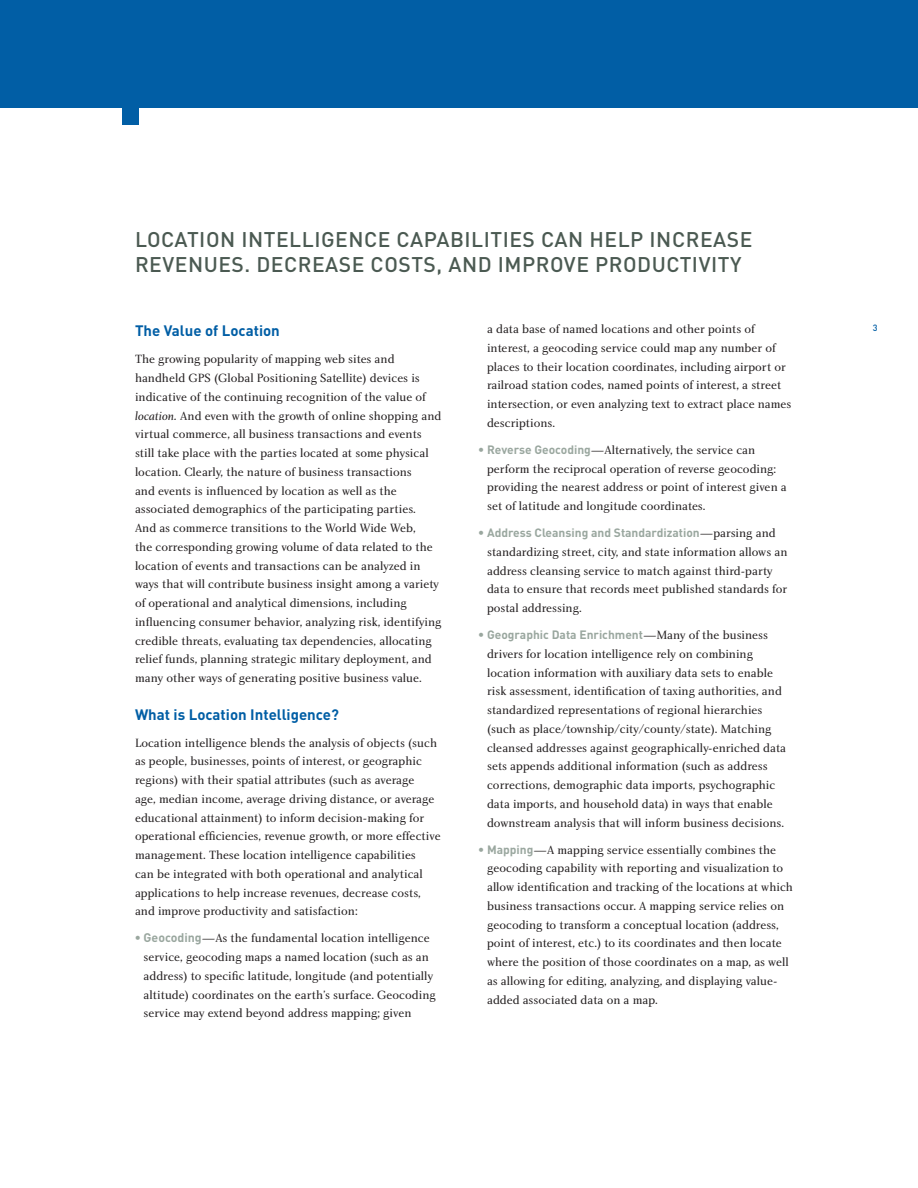
<style>
.page{position:relative;width:918px;height:1188px;background:#fff}
.page>*{position:absolute;margin:0;border:0;box-sizing:border-box;transform-origin:0 0}
.t1{font:500 21px/25.2px "DIN";letter-spacing:.025em;color:#4b5a52}
.t2{font:700 15px "DIN";color:#015ea5}
.t3{font:12.3px/18.8px "Charlotte Book Plain";color:#231f20}
.t4{font:700 12px "DIN";color:#9aa79f}
.t5{font:500 9px "DIN";color:#015ea5}
.s1{font-family:"Charlotte Book Italic Plain"}
.s2{color:#9aa79f}
.s3{font-family:"DIN";font-weight:700;color:#9aa79f}
.s4{font-family:"DIN";font-weight:700;font-size:12px;color:#9aa79f}
.s5{font-family:"Charlotte Book Plain";font-weight:400;font-size:12.3px}
.s6{font-family:"Charlotte Book Plain";font-weight:400;font-size:12.3px;color:#231f20}
</style>
<div class="page">
<div style="left:0;top:0;width:918px;height:108px;background:#015ea5"></div>
<div style="left:122px;top:108px;width:16px;height:16px;background:#015ea5"></div>
<p class="t1" style="left:135px;top:226px;width:619px">LOCATION INTELLIGENCE CAPABILITIES CAN HELP INCREASE<br>REVENUES. DECREASE COSTS, AND IMPROVE PRODUCTIVITY</p>
<p class="t2" style="left:135px;top:321px;width:146px">The Value of Location</p>
<p class="t3" style="left:135px;top:350px;width:308px">The growing popularity of mapping web sites and handheld GPS (Global Positioning Satellite) devices is indicative of the continuing recognition of the value of <span class="s1">location.</span> And even with the growth of online shopping and virtual commerce, all business transactions and events still take place with the parties located at some physical location. Clearly, the nature of business transactions<br>and events is influenced by location as well as the associated demographics of the participating parties.<br>And as commerce transitions to the World Wide Web,<br>the corresponding growing volume of data related to the location of events and transactions can be analyzed in ways that will contribute business insight among a variety of operational and analytical dimensions, including influencing consumer behavior, analyzing risk, identifying credible threats, evaluating tax dependencies, allocating relief funds, planning strategic military deployment, and many other ways of generating positive business value.</p>
<p class="t2" style="left:135px;top:704px;width:205px">What is Location Intelligence?</p>
<p class="t3" style="left:135px;top:733px;width:307px">Location intelligence blends the analysis of objects (such as people, businesses, points of interest, or geographic regions) with their spatial attributes (such as average<br>age, median income, average driving distance, or average educational attainment) to inform decision-making for operational efficiencies, revenue growth, or more effective management. These location intelligence capabilities<br>can be integrated with both operational and analytical applications to help increase revenues, decrease costs, and improve productivity and satisfaction:</p>
<p class="t3" style="left:144px;top:929px;width:294px;text-indent:-9px"><span class="s2">•</span> <span class="s3">Geocoding</span>—As the fundamental location intelligence service, geocoding maps a named location (such as an address) to specific latitude, longitude (and potentially altitude) coordinates on the earth’s surface. Geocoding service may extend beyond address mapping; given</p>
<p class="t3" style="left:487px;top:320px;width:306px">a data base of named locations and other points of interest, a geocoding service could map any number of places to their location coordinates, including airport or railroad station codes, named points of interest, a street intersection, or even analyzing text to extract place names descriptions.</p>
<p class="t3" style="left:487px;top:441px;width:301px;text-indent:-9px"><span class="s2">•</span> <span class="s4">Reverse Geocoding</span>—Alternatively, the service can perform the reciprocal operation of reverse geocoding: providing the nearest address or point of interest given a set of latitude and longitude coordinates.</p>
<p class="t4" style="left:478px;top:525px;width:299px"><span class="s5">•</span> Address Cleansing and Standardization<span class="s6">—parsing and</span></p>
<p class="t3" style="left:487px;top:543px;width:302px">standardizing street, city, and state information allows an address cleansing service to match against third-party data to ensure that records meet published standards for postal addressing.</p>
<p class="t4" style="left:478px;top:627px;width:291px"><span class="s5">•</span> Geographic Data Enrichment<span class="s6">—Many of the business</span></p>
<p class="t3" style="left:487px;top:645px;width:301px">drivers for location intelligence rely on combining location information with auxiliary data sets to enable risk assessment, identification of taxing authorities, and standardized representations of regional hierarchies (such as place/township/city/county/state). Matching cleansed addresses against geographically-enriched data sets appends additional information (such as address corrections, demographic data imports, psychographic data imports, and household data) in ways that enable downstream analysis that will inform business decisions.</p>
<p class="t3" style="left:487px;top:841px;width:307px;text-indent:-9px"><span class="s2">•</span> <span class="s4">Mapping</span>—A mapping service essentially combines the geocoding capability with reporting and visualization to allow identification and tracking of the locations at which business transactions occur. A mapping service relies on geocoding to transform a conceptual location (address, point of interest, etc.) to its coordinates and then locate where the position of those coordinates on a map, as well as allowing for editing, analyzing, and displaying value&shy;added associated data on a map.</p>
<p class="t5" style="left:873px;top:322px;width:6px">3</p>
</div>
